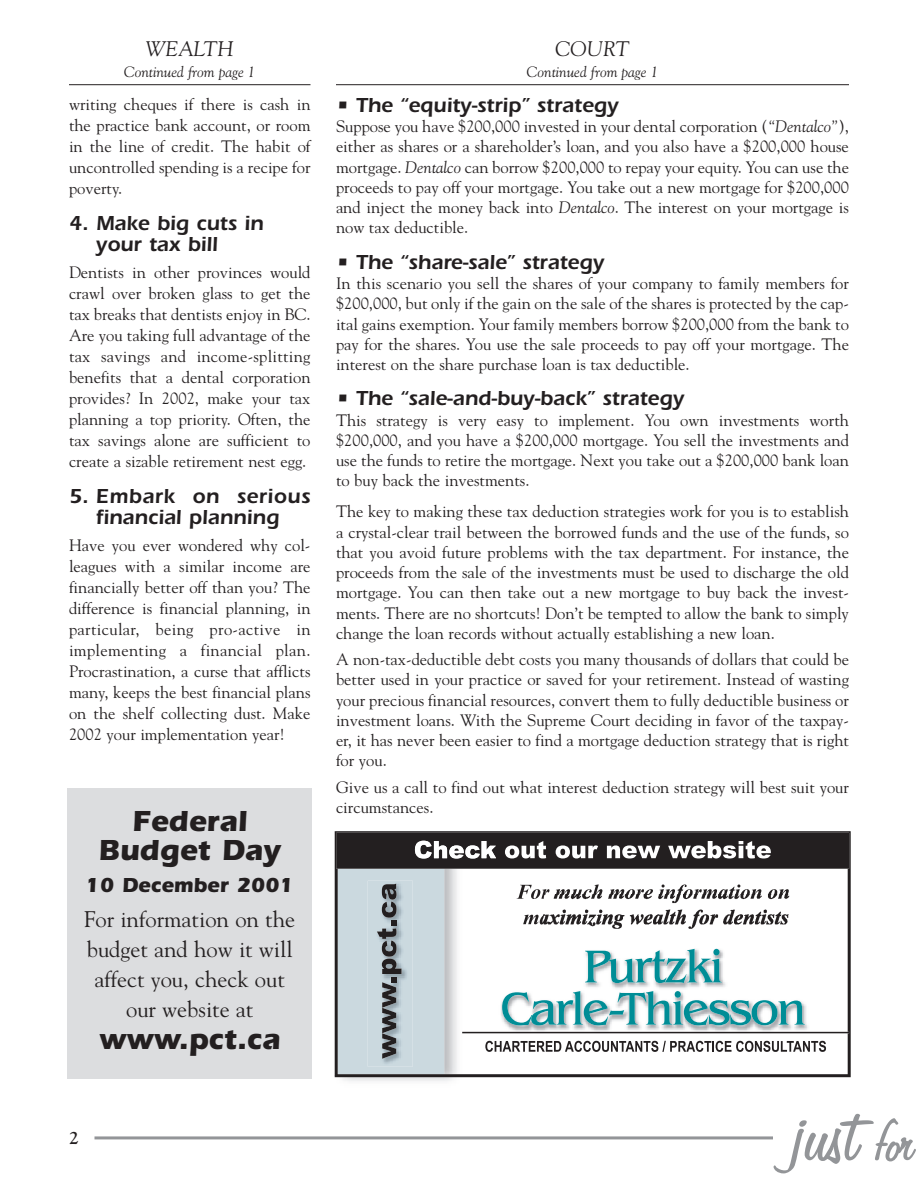
<style>
.page{position:relative;width:918px;height:1188px;background:#fff}
.page>*{position:absolute;margin:0;border:0;box-sizing:border-box;transform-origin:0 0}
.t1{font:90px "Freehand 575 BT Regular B";color:#939598}
.t2{font:700 30px/29.7px "Itc Eras";color:#231f20;text-align:center}
.t3{font:22.5px/30px "Goudy";color:#231f20;text-align:center}
.t4{font:600 21px/21px "Itc Eras";color:#231f20}
.t5{font:700 21px "Itc Eras";color:#231f20}
.t6{font:italic 21px "Goudy";color:#231f20}
.t7{font:700 18px "Goudy";color:#231f20}
.t8{font:16.5px/20.2px "Goudy";color:#231f20;text-align:justify}
.t9{font:italic 15px "Goudy";color:#231f20}
.s1{font-style:italic}
.s2{font-size:67.5px}
</style>
<div class="page">
<hr style="left:94px;top:1136px;width:802px;height:3px;background:#939598">
<hr style="left:69px;top:84px;width:241px;height:1px;background:#231f20">
<hr style="left:336px;top:84px;width:513px;height:1px;background:#231f20">
<div style="left:68px;top:788px;width:244px;height:290px;background:#dcdddf"></div>
<svg style="left:335px;top:831px;width:516px;height:246px;background:#3c393a"></svg>
<svg style="left:336px;top:833px;width:513px;height:241px"></svg>
<div style="left:773px;top:1112px;width:145px;height:76px;background:#fff"></div>
<p class="t6" style="left:146px;top:40px;width:89px">WEALTH</p>
<p class="t9" style="left:124px;top:66px;width:133px">Continued from page 1</p>
<p class="t8" style="left:69px;top:95px;width:243px;line-height:21px">writing cheques if there is cash in the practice bank account, or room in the line of credit. The habit of uncontrolled spending is a recipe for poverty.</p>
<p class="t4" style="left:96px;top:215px;width:169px;text-indent:-27px">4. Make big cuts in your tax bill</p>
<p class="t8" style="left:69px;top:263px;width:243px;line-height:21px">Dentists in other provinces would crawl over broken glass to get the tax breaks that dentists enjoy in BC.<br>Are you taking full advantage of the tax savings and income-splitting benefits that a dental corporation provides? In 2002, make your tax planning a top priority. Often, the tax savings alone are sufficient to create a sizable retirement nest egg.</p>
<p class="t4" style="left:69px;top:488px;width:243px;text-align:center">5. Embark on serious financial planning</p>
<p class="t8" style="left:69px;top:536px;width:243px;line-height:21px">Have you ever wondered why col&shy;leagues with a similar income are financially better off than you? The difference is financial planning, in particular, being pro-active in implementing a financial plan.<br>Procrastination, a curse that afflicts many, keeps the best financial plans on the shelf collecting dust. Make 2002 your implementation year!</p>
<h2 class="t2" style="left:98px;top:809px;width:184px">Federal<br>Budget Day</h2>
<p class="t5" style="left:86px;top:878px;width:210px">10 December 2001</p>
<h3 class="t3" style="left:84px;top:906px;width:213px">For information on the budget and how it will affect you, check out our website at</h3>
<h2 class="t2" style="left:99px;top:1028px;width:183px">www.pct.ca</h2>
<p class="t7" style="left:69px;top:1131px;width:12px">2</p>
<p class="t6" style="left:555px;top:40px;width:76px">COURT</p>
<p class="t9" style="left:527px;top:66px;width:133px">Continued from page 1</p>
<p class="t4" style="left:336px;top:97px;width:284px">• The “equity-strip” strategy</p>
<p class="t8" style="left:336px;top:118px;width:515px">Suppose you have $200,000 invested in your dental corporation (<span class="s1">“Dentalco”</span>), either as shares or a shareholder’s loan, and you also have a $200,000 house mortgage. <span class="s1">Dentalco</span> can borrow $200,000 to repay your equity. You can use the proceeds to pay off your mortgage. You take out a new mortgage for $200,000 and inject the money back into <span class="s1">Dentalco</span>. The interest on your mortgage is now tax deductible.</p>
<p class="t4" style="left:336px;top:254px;width:270px">• The “share-sale” strategy</p>
<p class="t8" style="left:336px;top:274px;width:515px">In this scenario you sell the shares of your company to family members for $200,000, but only if the gain on the sale of the shares is protected by the cap&shy;ital gains exemption. Your family members borrow $200,000 from the bank to pay for the shares. You use the sale proceeds to pay off your mortgage. The interest on the share purchase loan is tax deductible.</p>
<p class="t4" style="left:336px;top:390px;width:350px">• The “sale-and-buy-back” strategy</p>
<p class="t8" style="left:336px;top:411px;width:515px">This strategy is very easy to implement. You own investments worth $200,000, and you have a $200,000 mortgage. You sell the investments and use the funds to retire the mortgage. Next you take out a $200,000 bank loan to buy back the investments.</p>
<p class="t8" style="left:336px;top:503px;width:515px">The key to making these tax deduction strategies work for you is to establish a crystal-clear trail between the borrowed funds and the use of the funds, so that you avoid future problems with the tax department. For instance, the proceeds from the sale of the investments must be used to discharge the old mortgage. You can then take out a new mortgage to buy back the invest&shy;ments. There are no shortcuts! Don’t be tempted to allow the bank to simply change the loan records without actually establishing a new loan.</p>
<p class="t8" style="left:336px;top:651px;width:515px">A non-tax-deductible debt costs you many thousands of dollars that could be better used in your practice or saved for your retirement. Instead of wasting your precious financial resources, convert them to fully deductible business or investment loans. With the Supreme Court deciding in favor of the taxpay&shy;er, it has never been easier to find a mortgage deduction strategy that is right for you.</p>
<p class="t8" style="left:336px;top:778px;width:515px">Give us a call to find out what interest deduction strategy will best suit your circumstances.</p>
<h1 class="t1" style="left:798px;top:1076px;width:119px">just <span class="s2">for</span></h1>
</div>
